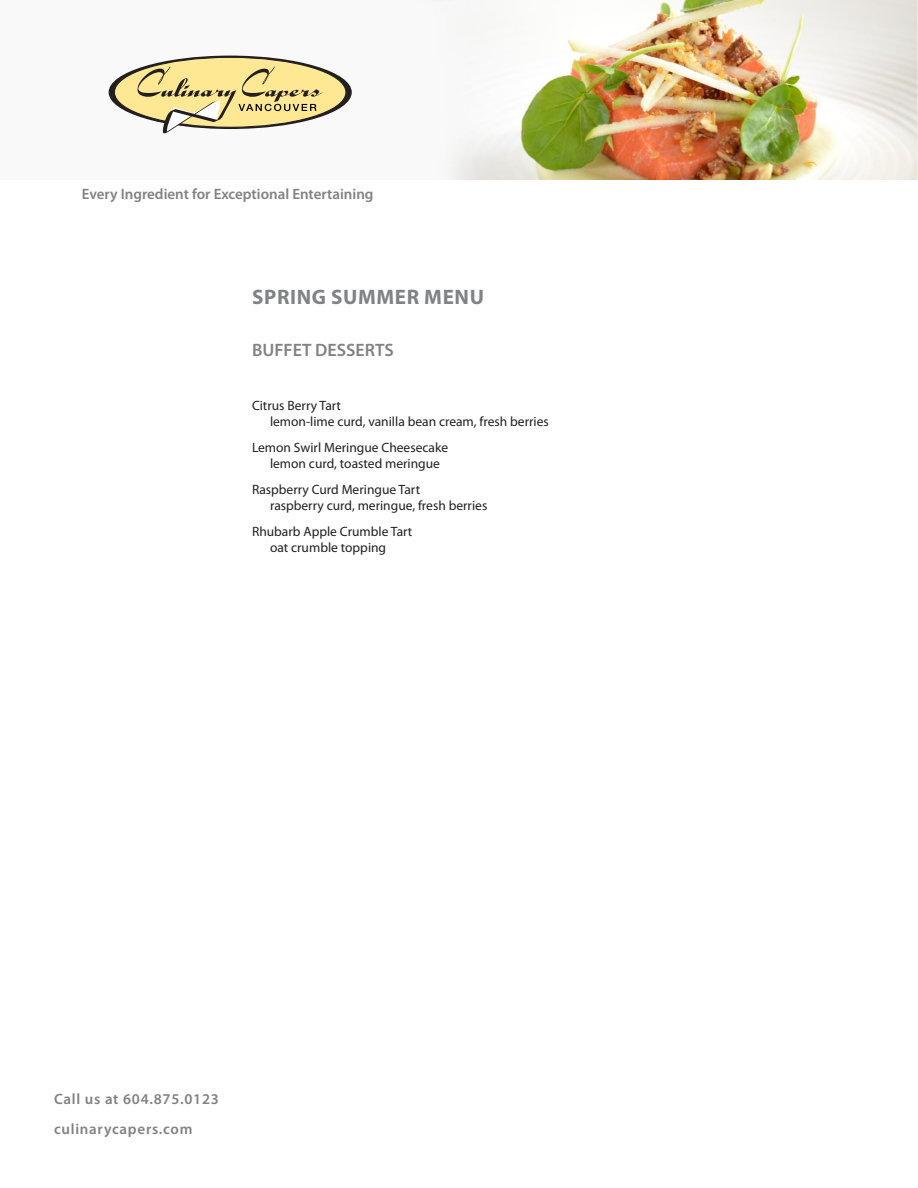
<style>
.page{position:relative;width:918px;height:1188px;background:#fff}
.page>*{position:absolute;margin:0;border:0;box-sizing:border-box;transform-origin:0 0}
.section_head{font:700 21px "Myriad Pro";letter-spacing:.03em;color:#808285}
.head_2{font:600 18px "Myriad Pro";color:#808285}
.tel___web{font:600 15px "Myriad Pro";color:#808285}
.tel___web-2{font:600 15px "Myriad Pro";letter-spacing:.05em;color:#808285}
.menu_item_2nd_line{font:13.5px "Myriad Pro";color:#231f20}
.menu_items{font:13.5px "Myriad Pro";color:#231f20}
</style>
<div class="page">
<img style="left:108px;top:0;width:810px;height:180px">
<div style="left:109px;top:56px;width:243px;height:73px;background:#231f20;border-radius:50%"></div>
<div style="left:114px;top:57px;width:232px;height:70px;background:#ffe894;border-radius:50%"></div>
<svg style="left:137px;top:67px;width:185px;height:66px"></svg>
<p class="tel___web" style="left:82px;top:185px;width:293px">Every Ingredient for Exceptional Entertaining</p>
<p class="section_head" style="left:252px;top:285px;width:233px">SPRING SUMMER MENU</p>
<p class="head_2" style="left:252px;top:339px;width:143px">BUFFET DESSERTS</p>
<p class="menu_items" style="left:252px;top:398px;width:91px">Citrus Berry Tart</p>
<p class="menu_item_2nd_line" style="left:270px;top:414px;width:280px">lemon-lime curd, vanilla bean cream, fresh berries</p>
<p class="menu_items" style="left:252px;top:440px;width:198px">Lemon Swirl Meringue Cheesecake</p>
<p class="menu_item_2nd_line" style="left:270px;top:456px;width:172px">lemon curd, toasted meringue</p>
<p class="menu_items" style="left:252px;top:482px;width:170px">Raspberry Curd Meringue Tart</p>
<p class="menu_item_2nd_line" style="left:270px;top:498px;width:219px">raspberry curd, meringue, fresh berries</p>
<p class="menu_items" style="left:252px;top:524px;width:162px">Rhubarb Apple Crumble Tart</p>
<p class="menu_item_2nd_line" style="left:270px;top:540px;width:118px">oat crumble topping</p>
<p class="tel___web-2" style="left:54px;top:1090px;width:166px">Call us at 604.875.0123</p>
<p class="tel___web-2" style="left:54px;top:1120px;width:140px">culinarycapers.com</p>
</div>
